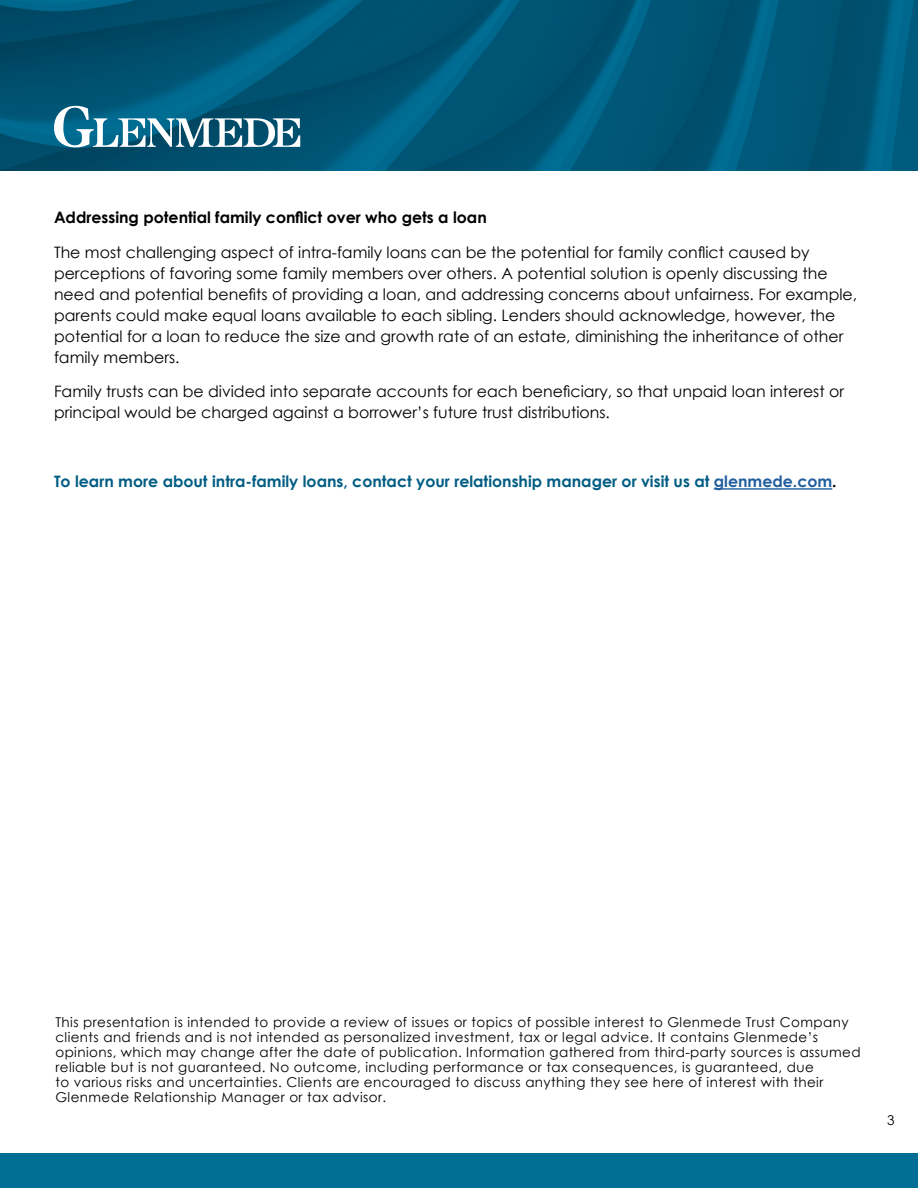
<style>
.page{position:relative;width:918px;height:1188px;background:#fff}
.page>*{position:absolute;margin:0;border:0;box-sizing:border-box;transform-origin:0 0}
.t1{font:15.75px/21px "Century Gothic";color:#000}
.t2{font:700 15.75px "Century Gothic";color:#005d83}
.t3{font:700 15.75px "Century Gothic";color:#000}
.t4{font:13.5px/15px "Century Gothic";letter-spacing:.03em;color:#000}
.s1{color:#215e9e}
.s2{color:#000}
</style>
<div class="page">
<svg style="left:0;top:0;width:918px;height:171px;background:#005575"></svg>
<div style="left:0;top:1153px;width:918px;height:35px;background:#006e95"></div>
<svg style="left:54px;top:106px;width:246px;height:41px"></svg>
<hr style="left:714px;top:488px;width:118px;height:2px;background:#215e9e">
<p class="t3" style="left:54px;top:206px;width:434px">Addressing potential family conflict over who gets a loan</p>
<p class="t1" style="left:54px;top:242px;width:805px">The most challenging aspect of intra-family loans can be the potential for family conflict caused by perceptions of favoring some family members over others. A potential solution is openly discussing the need and potential benefits of providing a loan, and addressing concerns about unfairness. For example, parents could make equal loans available to each sibling. Lenders should acknowledge, however, the potential for a loan to reduce the size and growth rate of an estate, diminishing the inheritance of other family members.</p>
<p class="t1" style="left:54px;top:381px;width:792px">Family trusts can be divided into separate accounts for each beneficiary, so that unpaid loan interest or principal would be charged against a borrower’s future trust distributions.</p>
<p class="t2" style="left:54px;top:470px;width:784px">To learn more about intra-family loans, contact your relationship manager or visit us at <span class="s1">glenmede.com</span><span class="s2">.</span></p>
<p class="t4" style="left:55px;top:1014px;width:807px">This presentation is intended to provide a review of issues or topics of possible interest to Glenmede Trust Company clients and friends and is not intended as personalized investment, tax or legal advice. It contains Glenmede’s opinions, which may change after the date of publication. Information gathered from third-party sources is assumed reliable but is not guaranteed. No outcome, including performance or tax consequences, is guaranteed, due<br>to various risks and uncertainties. Clients are encouraged to discuss anything they see here of interest with their Glenmede Relationship Manager or tax advisor.</p>
<p class="t4" style="left:887px;top:1113px;width:9px">3</p>
</div>
